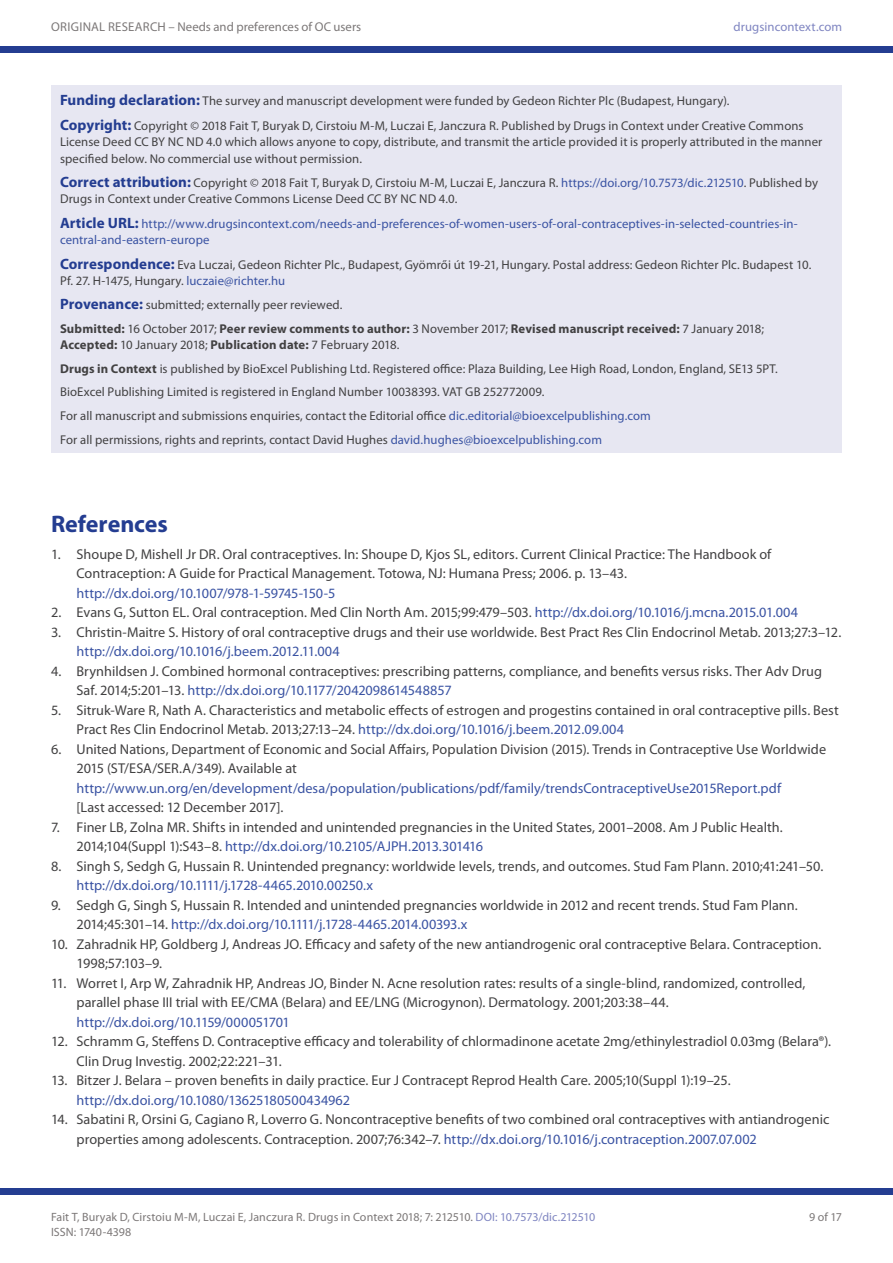
<style>
.page{position:relative;width:893px;height:1263px;background:#fff}
.page>*{position:absolute;margin:0;border:0;box-sizing:border-box;transform-origin:0 0}
.t1{font:700 24px "Myriad Pro";letter-spacing:-.005em;color:#243d91}
.REF_TX{font:14.25px/19.5px "Myriad Pro";color:#424142}
.SIDE_HEAD{font:12.75px/16.5px "Myriad Pro";letter-spacing:.005em;color:#424142}
.SIDE_TXT{font:12.75px "Myriad Pro";letter-spacing:.005em;color:#424142}
.SIDE_TXT-2{font:700 12.75px/16.5px "Myriad Pro";letter-spacing:.01em;color:#424142}
.SIDE_HEAD-2{font:12.75px/16.5px "Myriad Pro";letter-spacing:.005em;color:#3a53a3}
.t2{font:12.75px "Myriad Pro";letter-spacing:.005em;color:#7c7878}
.t3{font:12.75px "Myriad Pro";letter-spacing:.005em;color:#7f85c1}
.t4{font:12px "Myriad Pro";letter-spacing:.005em;color:#7c7878}
.s1{font-weight:700;font-size:15px;color:#243d91}
.s2{color:#3a53a3}
.s3{font-weight:400}
.s4{font-weight:700}
.s5{color:#7f85c1}
</style>
<div class="page">
<div style="left:0;top:1188px;width:893px;height:7px;background:#243d91"></div>
<div style="left:0;top:47px;width:893px;height:6px;background:#243d91"></div>
<div style="left:51px;top:85px;width:791px;height:368px;background:#e7e7f2"></div>
<p class="t2" style="left:51px;top:18px;width:312px">ORIGINAL RESEARCH – Needs and preferences of OC users</p>
<p class="t3" style="left:734px;top:18px;width:110px">drugsincontext.com</p>
<p class="SIDE_HEAD" style="left:60px;top:93px;width:671px"><span class="s1">Funding declaration:</span> The survey and manuscript development were funded by Gedeon Richter Plc (Budapest, Hungary).</p>
<p class="SIDE_HEAD" style="left:60px;top:117px;width:764px"><span class="s1">Copyright:</span> Copyright © 2018 Fait T, Buryak D, Cirstoiu M-M, Luczai E, Janczura R. Published by Drugs in Context under Creative Commons<br>License Deed CC BY NC ND 4.0 which allows anyone to copy, distribute, and transmit the article provided it is properly attributed in the manner specified below. No commercial use without permission.</p>
<p class="SIDE_HEAD" style="left:60px;top:174px;width:760px"><span class="s1">Correct attribution:</span> Copyright © 2018 Fait T, Buryak D, Cirstoiu M-M, Luczai E, Janczura R. <span class="s2">https://doi.org/10.7573/dic.212510</span>. Published by<br>Drugs in Context under Creative Commons License Deed CC BY NC ND 4.0.</p>
<p class="SIDE_HEAD-2" style="left:60px;top:215px;width:739px"><span class="s1">Article URL:</span> http://www.drugsincontext.com/needs-and-preferences-of-women-users-of-oral-contraceptives-in-selected-countries-in&shy;central-and-eastern-europe</p>
<p class="SIDE_HEAD" style="left:60px;top:256px;width:753px"><span class="s1">Correspondence:</span> Eva Luczai, Gedeon Richter Plc., Budapest, Gyömrői út 19-21, Hungary. Postal address: Gedeon Richter Plc. Budapest 10.<br>Pf. 27. H-1475, Hungary. <span class="s2">luczaie@richter.hu</span></p>
<p class="SIDE_HEAD" style="left:60px;top:297px;width:284px"><span class="s1">Provenance:</span> submitted; externally peer reviewed.</p>
<p class="SIDE_TXT-2" style="left:60px;top:320px;width:705px">Submitted: <span class="s3">16 October 2017;</span> Peer review comments to author: <span class="s3">3 November 2017;</span> Revised manuscript received: <span class="s3">7 January 2018;<br></span>Accepted: <span class="s3">10 January 2018;</span> Publication date: <span class="s3">7 February 2018.</span></p>
<p class="SIDE_TXT" style="left:60px;top:361px;width:719px"><span class="s4">Drugs in Context</span> is published by BioExcel Publishing Ltd. Registered office: Plaza Building, Lee High Road, London, England, SE13 5PT.</p>
<p class="SIDE_TXT" style="left:60px;top:384px;width:486px">BioExcel Publishing Limited is registered in England Number 10038393. VAT GB 252772009.</p>
<p class="SIDE_TXT" style="left:60px;top:408px;width:592px">For all manuscript and submissions enquiries, contact the Editorial office <span class="s2">dic.editorial@bioexcelpublishing.com</span></p>
<p class="SIDE_TXT" style="left:60px;top:431px;width:543px">For all permissions, rights and reprints, contact David Hughes <span class="s2">david.hughes@bioexcelpublishing.com</span></p>
<h1 class="t1" style="left:51px;top:508px;width:118px">References</h1>
<p class="REF_TX" style="left:77px;top:544px;width:696px;text-indent:-26px">1. Shoupe D, Mishell Jr DR. Oral contraceptives. In: Shoupe D, Kjos SL, editors. Current Clinical Practice: The Handbook of<br>Contraception: A Guide for Practical Management. Totowa, NJ: Humana Press; 2006. p. 13–43. <span class="s2">http://dx.doi.org/10.1007/978-1-59745-150-5</span></p>
<p class="REF_TX" style="left:51px;top:602px;width:749px">2. Evans G, Sutton EL. Oral contraception. Med Clin North Am. 2015;99:479–503. <span class="s2">http://dx.doi.org/10.1016/j.mcna.2015.01.004</span></p>
<p class="REF_TX" style="left:77px;top:622px;width:766px;text-indent:-26px">3. Christin-Maitre S. History of oral contraceptive drugs and their use worldwide. Best Pract Res Clin Endocrinol Metab. 2013;27:3–12. <span class="s2">http://dx.doi.org/10.1016/j.beem.2012.11.004</span></p>
<p class="REF_TX" style="left:77px;top:661px;width:747px;text-indent:-26px">4. Brynhildsen J. Combined hormonal contraceptives: prescribing patterns, compliance, and benefits versus risks. Ther Adv Drug<br>Saf. 2014;5:201–13. <span class="s2">http://dx.doi.org/10.1177/2042098614548857</span></p>
<p class="REF_TX" style="left:77px;top:700px;width:764px;text-indent:-26px">5. Sitruk-Ware R, Nath A. Characteristics and metabolic effects of estrogen and progestins contained in oral contraceptive pills. Best<br>Pract Res Clin Endocrinol Metab. 2013;27:13–24. <span class="s2">http://dx.doi.org/10.1016/j.beem.2012.09.004</span></p>
<p class="REF_TX" style="left:77px;top:739px;width:751px;text-indent:-26px">6. United Nations, Department of Economic and Social Affairs, Population Division (2015). Trends in Contraceptive Use Worldwide 2015 (ST/ESA/SER.A/349). Available at <span class="s2">http://www.un.org/en/development/desa/population/publications/pdf/family/trendsContraceptiveUse2015Report.pdf<br></span>[Last accessed: 12 December 2017].</p>
<p class="REF_TX" style="left:77px;top:817px;width:708px;text-indent:-26px">7. Finer LB, Zolna MR. Shifts in intended and unintended pregnancies in the United States, 2001–2008. Am J Public Health.<br>2014;104(Suppl 1):S43–8. <span class="s2">http://dx.doi.org/10.2105/AJPH.2013.301416</span></p>
<p class="REF_TX" style="left:77px;top:856px;width:748px;text-indent:-26px">8. Singh S, Sedgh G, Hussain R. Unintended pregnancy: worldwide levels, trends, and outcomes. Stud Fam Plann. 2010;41:241–50. <span class="s2">http://dx.doi.org/10.1111/j.1728-4465.2010.00250.x</span></p>
<p class="REF_TX" style="left:77px;top:895px;width:723px;text-indent:-26px">9. Sedgh G, Singh S, Hussain R. Intended and unintended pregnancies worldwide in 2012 and recent trends. Stud Fam Plann.<br>2014;45:301–14. <span class="s2">http://dx.doi.org/10.1111/j.1728-4465.2014.00393.x</span></p>
<p class="REF_TX" style="left:77px;top:934px;width:746px;text-indent:-26px">10. Zahradnik HP, Goldberg J, Andreas JO. Efficacy and safety of the new antiandrogenic oral contraceptive Belara. Contraception.<br>1998;57:103–9.</p>
<p class="REF_TX" style="left:77px;top:973px;width:730px;text-indent:-26px">11. Worret I, Arp W, Zahradnik HP, Andreas JO, Binder N. Acne resolution rates: results of a single-blind, randomized, controlled, parallel phase III trial with EE/CMA (Belara) and EE/LNG (Microgynon). Dermatology. 2001;203:38–44. <span class="s2">http://dx.doi.org/10.1159/000051701</span></p>
<p class="REF_TX" style="left:77px;top:1031px;width:756px;text-indent:-26px">12. Schramm G, Steffens D. Contraceptive efficacy and tolerability of chlormadinone acetate 2mg/ethinylestradiol 0.03mg (Belara®).<br>Clin Drug Investig. 2002;22:221–31.</p>
<p class="REF_TX" style="left:77px;top:1070px;width:656px;text-indent:-26px">13. Bitzer J. Belara – proven benefits in daily practice. Eur J Contracept Reprod Health Care. 2005;10(Suppl 1):19–25. <span class="s2">http://dx.doi.org/10.1080/13625180500434962</span></p>
<p class="REF_TX" style="left:77px;top:1109px;width:754px;text-indent:-26px">14. Sabatini R, Orsini G, Cagiano R, Loverro G. Noncontraceptive benefits of two combined oral contraceptives with antiandrogenic properties among adolescents. Contraception. 2007;76:342–7. <span class="s2">http://dx.doi.org/10.1016/j.contraception.2007.07.002</span></p>
<p class="t4" style="left:51px;top:1209px;width:546px">Fait T, Buryak D, Cirstoiu M-M, Luczai E, Janczura R. Drugs in Context 2018; 7: 212510. <span class="s5">DOI: 10.7573/dic.212510</span></p>
<p class="t4" style="left:809px;top:1209px;width:34px">9 of 17</p>
<p class="t4" style="left:51px;top:1224px;width:82px">ISSN: 1740-4398</p>
</div>
